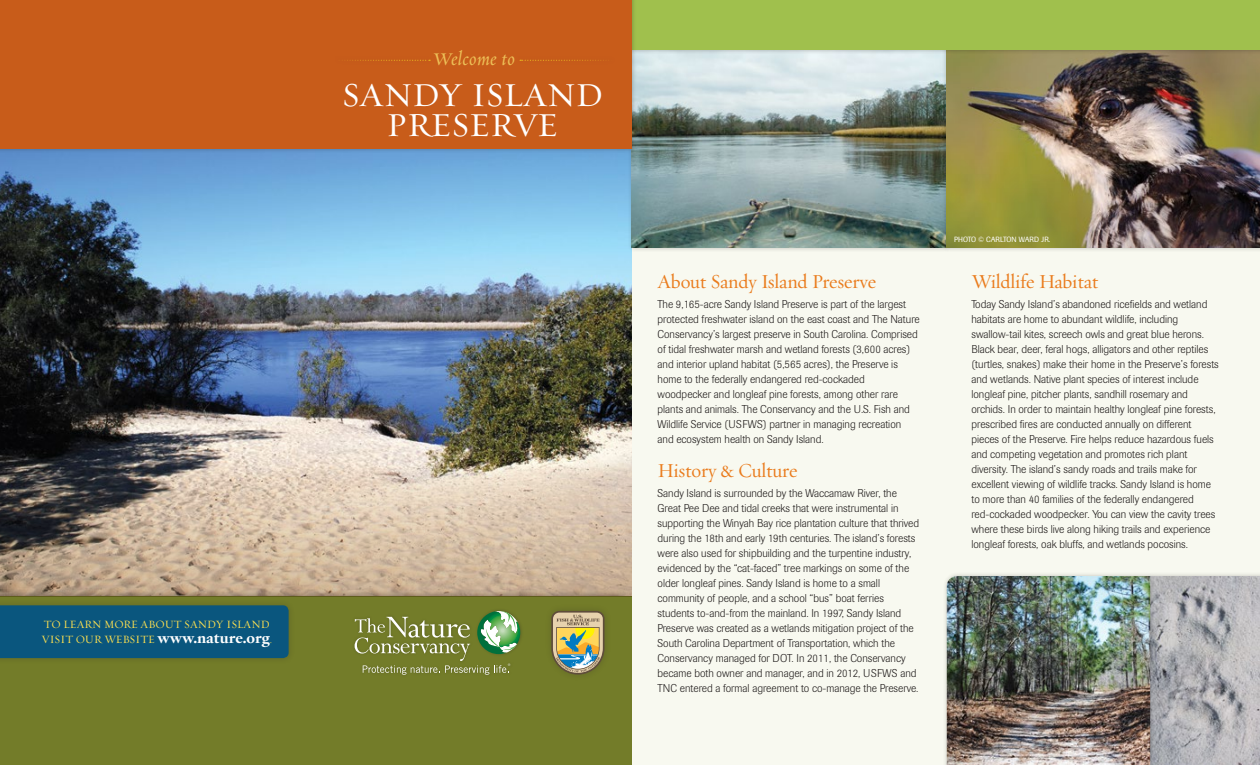
<style>
.page{position:relative;width:1260px;height:765px;background:#fff}
.page>*{position:absolute;margin:0;border:0;box-sizing:border-box;transform-origin:0 0}
.t1{font:33.75px/30px "Oakleaf";letter-spacing:-.01em;color:#fff;text-align:center}
.t2{font:20px "Oakleaf";letter-spacing:-.01em;color:#f1801f;scale:.96 1}
.t3{font:italic 20px "Oakleaf";letter-spacing:.02em;color:#ecbf57}
.t4{font:300 11.25px/15px "Imago";color:#231f20}
.t5{font:11.25px/15px "Oakleaf";color:#ffe14f}
.t6{font:7.5px "Imago";letter-spacing:.02em;color:#fff}
.s1{font-weight:700;font-size:16.25px;color:#fff}
</style>
<div class="page">
<div style="left:631px;top:28px;width:629px;height:737px;background:#f8f9ef"></div>
<img style="left:0;top:154px;width:632px;height:309px">
<div style="left:627px;top:41px;width:325px;height:212px;background:#231f20;opacity:.24"></div>
<img style="left:632px;top:54px;width:310px;height:194px">
<div style="left:942px;top:41px;width:318px;height:212px;background:#231f20;opacity:.24"></div>
<img style="left:1155px;top:576px;width:105px;height:189px">
<div style="left:626px;top:0;width:634px;height:54px;background:#231f20;opacity:.35"></div>
<div style="left:631px;top:0;width:629px;height:49px;background:#a0c04d"></div>
<div style="left:0;top:596px;width:632px;height:169px;background:#737c29"></div>
<svg style="left:0;top:463px;width:632px;height:133px;background:#beab96"></svg>
<div style="left:0;top:0;width:637px;height:154px;background:#231f20;opacity:.35"></div>
<div style="left:0;top:0;width:632px;height:148px;background:#c85c1a"></div>
<svg style="left:355px;top:611px;width:165px;height:64px"></svg>
<div style="left:942px;top:572px;width:213px;height:193px;background:#231f20;opacity:.24"></div>
<svg style="left:520px;top:60px;width:84px;height:1px"></svg>
<svg style="left:347px;top:60px;width:83px;height:1px"></svg>
<div style="left:0;top:599px;width:296px;height:66px;background:#231f20;opacity:.23"></div>
<div style="left:0;top:605px;width:289px;height:53px;background:#0a567e"></div>
<svg style="left:551px;top:611px;width:54px;height:64px;background:#a7a575"></svg>
<p class="t5" style="left:42px;top:617px;width:232px">TO LEARN MORE ABOUT SANDY ISLAND<br>VISIT OUR WEBSITE <span class="s1">www.nature.org</span>.</p>
<h2 class="t3" style="left:434px;top:46px;width:83px">Welcome to</h2>
<h1 class="t1" style="left:342px;top:78px;width:263px">SANDY ISLAND<br>PRESERVE</h1>
<h2 class="t2" style="left:658px;top:269px;width:229px">About Sandy Island Preserve</h2>
<p class="t4" style="left:658px;top:297px;width:264px">The 9,165-acre Sandy Island Preserve is part of the largest protected freshwater island on the east coast and The Nature Conservancy’s largest preserve in South Carolina. Comprised of tidal freshwater marsh and wetland forests (3,600 acres) and interior upland habitat (5,565 acres), the Preserve is home to the federally endangered red-cockaded woodpecker and longleaf pine forests, among other rare plants and animals. The Conservancy and the U.S. Fish and Wildlife Service (USFWS) partner in managing recreation and ecosystem health on Sandy Island.</p>
<h2 class="t2" style="left:658px;top:458px;width:147px">History &amp; Culture</h2>
<p class="t4" style="left:658px;top:486px;width:263px">Sandy Island is surrounded by the Waccamaw River, the Great Pee Dee and tidal creeks that were instrumental in supporting the Winyah Bay rice plantation culture that thrived during the 18th and early 19th centuries. The island’s forests were also used for shipbuilding and the turpentine industry, evidenced by the “cat-faced” tree markings on some of the older longleaf pines. Sandy Island is home to a small community of people, and a school “bus” boat ferries students to-and-from the mainland. In 1997, Sandy Island Preserve was created as a wetlands mitigation project of the South Carolina Department of Transportation, which the Conservancy managed for DOT. In 2011, the Conservancy became both owner and manager, and in 2012, USFWS and TNC entered a formal agreement to co-manage the Preserve.</p>
<p class="t6" style="left:954px;top:235px;width:98px">PHOTO © CARLTON WARD JR.</p>
<h2 class="t2" style="left:971px;top:269px;width:134px">Wildlife Habitat</h2>
<p class="t4" style="left:971px;top:297px;width:249px">Today Sandy Island’s abandoned ricefields and wetland habitats are home to abundant wildlife, including swallow-tail kites, screech owls and great blue herons.<br>Black bear, deer, feral hogs, alligators and other reptiles (turtles, snakes) make their home in the Preserve’s forests and wetlands. Native plant species of interest include longleaf pine, pitcher plants, sandhill rosemary and orchids. In order to maintain healthy longleaf pine forests, prescribed fires are conducted annually on different pieces of the Preserve. Fire helps reduce hazardous fuels and competing vegetation and promotes rich plant diversity. The island’s sandy roads and trails make for excellent viewing of wildlife tracks. Sandy Island is home to more than 40 families of the federally endangered red-cockaded woodpecker. You can view the cavity trees where these birds live along hiking trails and experience longleaf forests, oak bluffs, and wetlands pocosins.</p>
</div>
